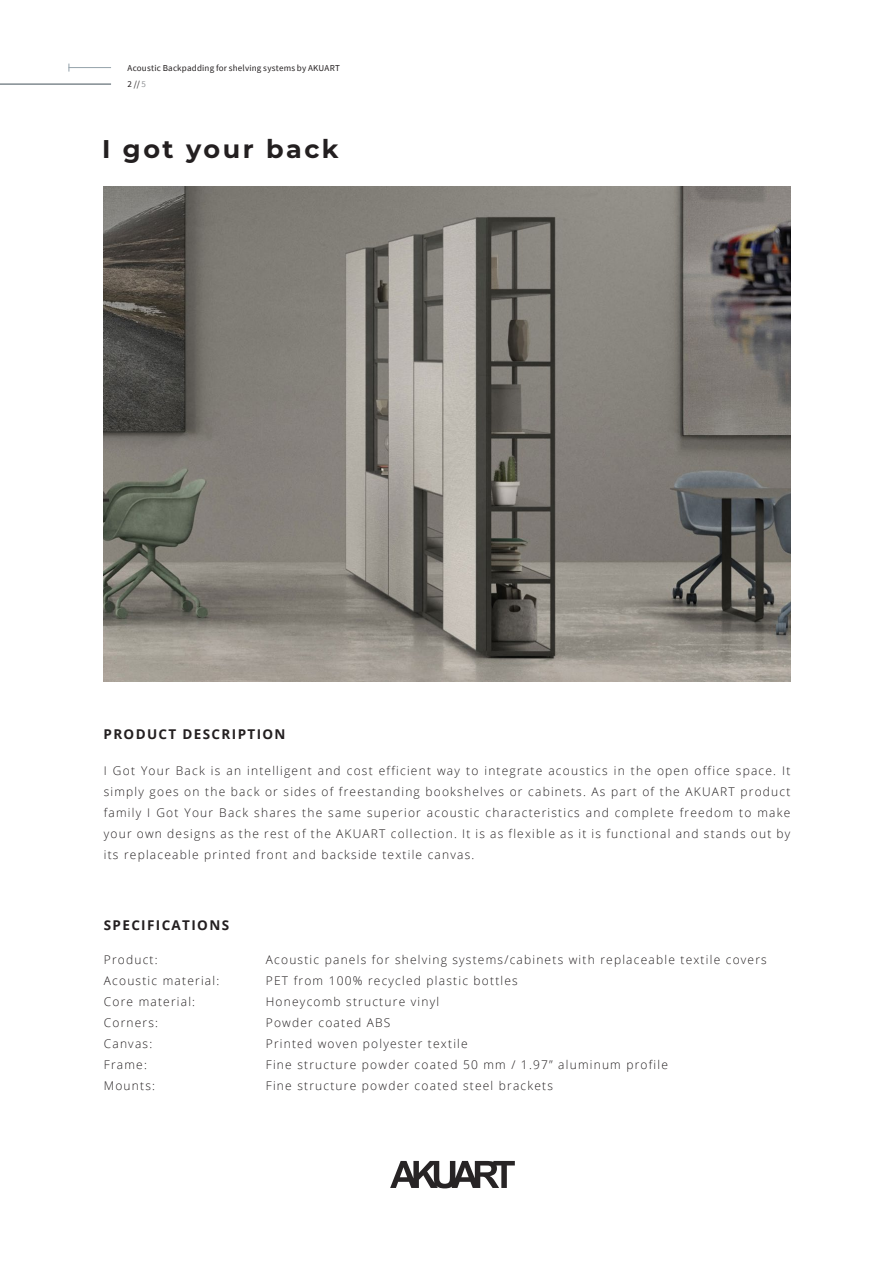
<style>
.page{position:relative;width:893px;height:1263px;background:#fff}
.page>*{position:absolute;margin:0;border:0;box-sizing:border-box;transform-origin:0 0}
.t1{font:700 25.5px "Montserrat";letter-spacing:.1em;color:#231f20}
.Text{font:700 13.5px "Open Sans";letter-spacing:.1em;color:#231f20}
.t2{font:300 12px/21px "Open Sans";letter-spacing:.1em;color:#231f20;text-align:justify}
.t3{font:9px/16.5px "Source Sans Pro";letter-spacing:.02em;color:#231f20}
.s1{color:#939598}
</style>
<div class="page">
<hr style="left:0;top:84px;width:111px;height:1px;background:#425159">
<hr style="left:69px;top:67px;width:42px;height:1px;background:#94a2aa">
<svg style="left:390px;top:1161px;width:125px;height:27px"></svg>
<img style="left:103px;top:187px;width:687px;height:494px">
<p class="t3" style="left:128px;top:59px;width:214px">Acoustic Backpadding for shelving systems by AKUART<br>2 // <span class="s1">5</span></p>
<p class="t1" style="left:102px;top:130px;width:238px">I got your back</p>
<p class="Text" style="left:104px;top:724px;width:184px">PRODUCT DESCRIPTION</p>
<p class="t2" style="left:104px;top:760px;width:688px">I Got Your Back is an intelligent and cost efficient way to integrate acoustics in the open office space. It simply goes on the back or sides of freestanding bookshelves or cabinets. As part of the AKUART product family I Got Your Back shares the same superior acoustic characteristics and complete freedom to make your own designs as the rest of the AKUART collection. It is as flexible as it is functional and stands out by its replaceable printed front and backside textile canvas.</p>
<p class="Text" style="left:104px;top:916px;width:127px">SPECIFICATIONS</p>
<p class="t2" style="left:104px;top:949px;width:55px">Product:</p>
<p class="t2" style="left:266px;top:949px;width:503px">Acoustic panels for shelving systems/cabinets with replaceable textile covers</p>
<p class="t2" style="left:104px;top:970px;width:117px">Acoustic material:</p>
<p class="t2" style="left:266px;top:970px;width:254px">PET from 100% recycled plastic bottles</p>
<p class="t2" style="left:104px;top:991px;width:93px">Core material:</p>
<p class="t2" style="left:266px;top:991px;width:175px">Honeycomb structure vinyl</p>
<p class="t2" style="left:104px;top:1012px;width:56px">Corners:</p>
<p class="t2" style="left:266px;top:1012px;width:126px">Powder coated ABS</p>
<p class="t2" style="left:104px;top:1033px;width:50px">Canvas:</p>
<p class="t2" style="left:266px;top:1033px;width:203px">Printed woven polyester textile</p>
<p class="t2" style="left:104px;top:1054px;width:45px">Frame:</p>
<p class="t2" style="left:266px;top:1054px;width:404px">Fine structure powder coated 50 mm / 1.97” aluminum profile</p>
<p class="t2" style="left:104px;top:1075px;width:53px">Mounts:</p>
<p class="t2" style="left:266px;top:1075px;width:289px">Fine structure powder coated steel brackets</p>
</div>
